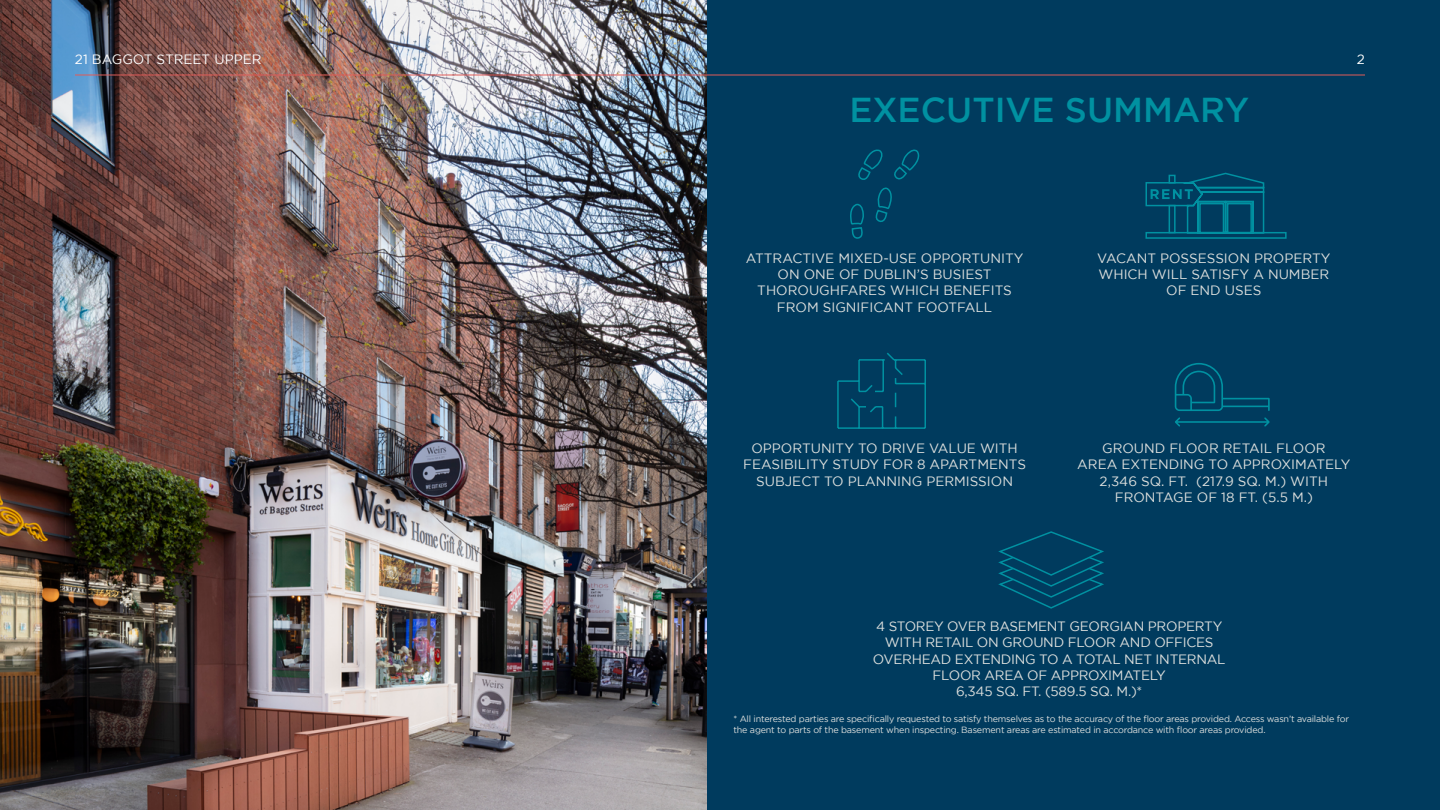
<style>
.page{position:relative;width:1440px;height:810px;background:#fff}
.page>*{position:absolute;margin:0;border:0;box-sizing:border-box;transform-origin:0 0}
.t1{font:500 34.5px "Gotham";color:#0091a1}
.t2{font:13.5px/16.2px "Gotham";color:#dee0de;text-align:center}
.t3{font:13.5px/16.2px "Gotham";letter-spacing:-.02em;color:#dee0de;text-align:center}
.t4{font:13.5px "Gotham";color:#fff}
.t5{font:9px/10.8px "Gotham";letter-spacing:-.02em;color:#dee0de}
</style>
<div class="page">
<div style="left:707px;top:0;width:733px;height:810px;background:#003b5e"></div>
<img style="left:0;top:0;width:707px;height:810px">
<svg style="left:850px;top:149px;width:70px;height:90px"></svg>
<svg style="left:1145px;top:172px;width:142px;height:67px"></svg>
<svg style="left:998px;top:531px;width:106px;height:78px"></svg>
<svg style="left:837px;top:353px;width:89px;height:76px"></svg>
<svg style="left:1174px;top:363px;width:96px;height:64px"></svg>
<hr style="left:75px;top:75px;width:1290px;height:1px;background:#e05c59">
<p class="t4" style="left:75px;top:52px;width:188px">21 BAGGOT STREET UPPER</p>
<p class="t4" style="left:1357px;top:52px;width:10px">2</p>
<h1 class="t1" style="left:849px;top:90px;width:401px">EXECUTIVE SUMMARY</h1>
<p class="t2" style="left:746px;top:250px;width:279px">ATTRACTIVE MIXED-USE OPPORTUNITY<br>ON ONE OF DUBLIN’S BUSIEST<br>THOROUGHFARES WHICH BENEFITS<br>FROM SIGNIFICANT FOOTFALL</p>
<p class="t2" style="left:1097px;top:250px;width:235px">VACANT POSSESSION PROPERTY<br>WHICH WILL SATISFY A NUMBER<br>OF END USES</p>
<p class="t2" style="left:743px;top:440px;width:284px">OPPORTUNITY TO DRIVE VALUE WITH<br>FEASIBILITY STUDY FOR 8 APARTMENTS<br>SUBJECT TO PLANNING PERMISSION</p>
<p class="t2" style="left:1077px;top:440px;width:275px">GROUND FLOOR RETAIL FLOOR<br>AREA EXTENDING TO APPROXIMATELY<br>2,346 SQ. FT. (217.9 SQ. M.) WITH<br>FRONTAGE OF 18 FT. (5.5 M.)</p>
<p class="t3" style="left:873px;top:618px;width:354px">4 STOREY OVER BASEMENT GEORGIAN PROPERTY WITH RETAIL ON GROUND FLOOR AND OFFICES OVERHEAD EXTENDING TO A TOTAL NET INTERNAL FLOOR AREA OF APPROXIMATELY<br>6,345 SQ. FT. (589.5 SQ. M.)*</p>
<p class="t5" style="left:734px;top:713px;width:617px">* All interested parties are specifically requested to satisfy themselves as to the accuracy of the floor areas provided. Access wasn’t available for the agent to parts of the basement when inspecting. Basement areas are estimated in accordance with floor areas provided.</p>
</div>
